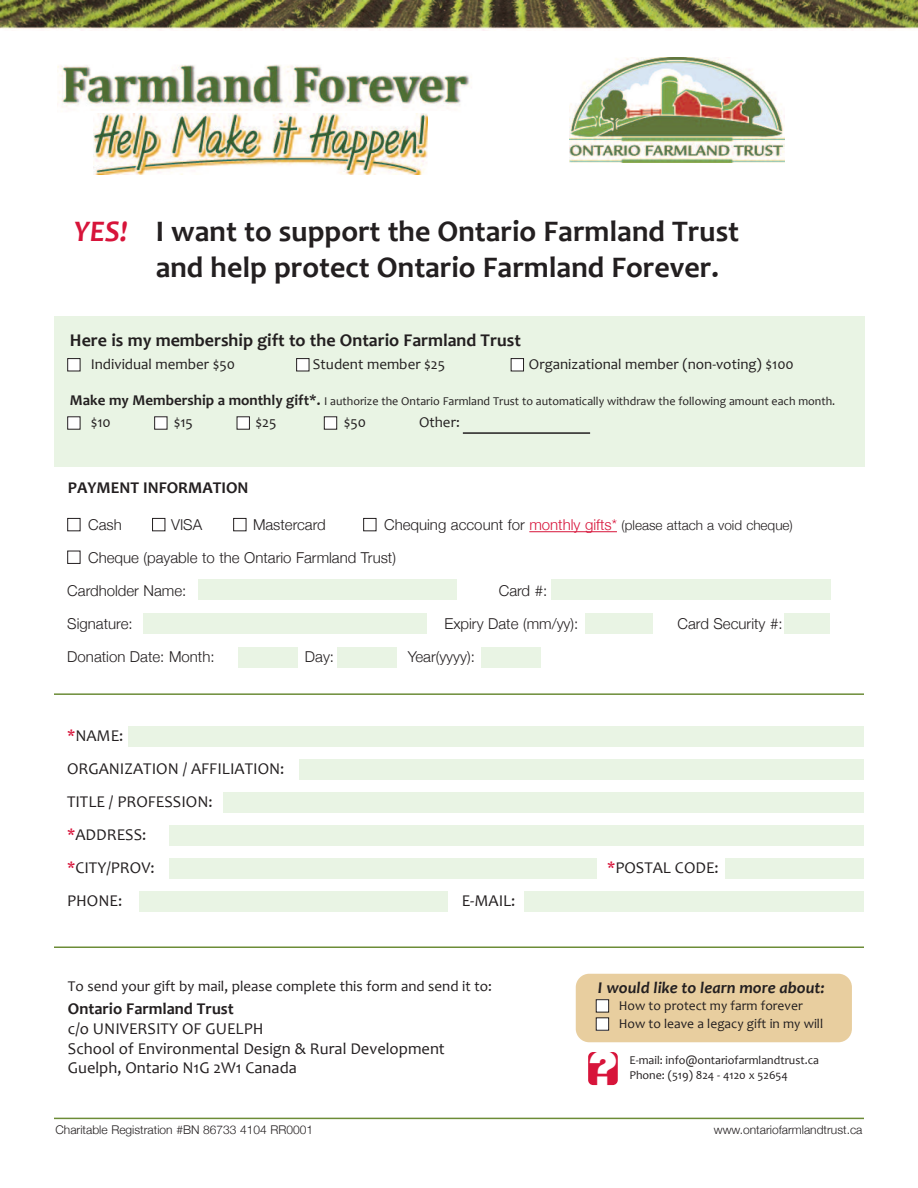
<style>
.page{position:relative;width:918px;height:1188px;background:#fff}
.page>*{position:absolute;margin:0;border:0;box-sizing:border-box;transform-origin:0 0}
.t1{font:900 48px "Helvetica Neue";color:#fff}
.t2{font:700 30px/36px "Candara";color:#231f20}
.t3{font:700 18px "Candara";color:#231f20}
.t4{font:16.5px/33px "Candara";color:#231f20}
.t5{font:700 16.5px "Candara";color:#231f20}
.t6{font:italic 700 16.5px "Candara";color:#231f20}
.t7{font:300 15px "Helvetica Neue";color:#231f20}
.t8{font:15px "Candara";color:#231f20}
.t9{font:300 13.5px "Helvetica Neue";color:#231f20}
.t10{font:13.5px/18px "Candara";color:#231f20}
.t11{font:12px/14.4px "Candara";color:#231f20}
.t12{font:300 12px "Helvetica Neue";color:#231f20}
.s1{font-style:italic;color:#d7143a}
.s2{font-weight:700;font-size:15px}
.s3{font-size:15px}
.s4{font-size:15px;color:#d7143a}
.s5{color:#d7143a}
</style>
<div class="page">
<div style="left:54px;top:316px;width:810px;height:150px;background:#e9f4e4"></div>
<hr style="left:529px;top:531px;width:88px;height:1px;background:#d7143a">
<div style="left:576px;top:974px;width:276px;height:68px;background:#e8ce9f;border-radius:14px"></div>
<div style="left:588px;top:1052px;width:30px;height:33px;background:#d7143a;border-radius:5px"></div>
<img style="left:0;top:0;width:918px;height:31px">
<div style="left:129px;top:726px;width:735px;height:21px;background:#e9f4e4"></div>
<div style="left:551px;top:579px;width:279px;height:21px;background:#e9f4e4"></div>
<div style="left:199px;top:579px;width:258px;height:21px;background:#e9f4e4"></div>
<div style="left:784px;top:613px;width:46px;height:21px;background:#e9f4e4"></div>
<div style="left:585px;top:613px;width:68px;height:21px;background:#e9f4e4"></div>
<div style="left:144px;top:613px;width:283px;height:21px;background:#e9f4e4"></div>
<div style="left:239px;top:647px;width:59px;height:21px;background:#e9f4e4"></div>
<div style="left:337px;top:647px;width:60px;height:21px;background:#e9f4e4"></div>
<div style="left:481px;top:647px;width:59px;height:21px;background:#e9f4e4"></div>
<div style="left:299px;top:759px;width:565px;height:21px;background:#e9f4e4"></div>
<div style="left:224px;top:792px;width:640px;height:20px;background:#e9f4e4"></div>
<div style="left:169px;top:826px;width:695px;height:20px;background:#e9f4e4"></div>
<div style="left:725px;top:858px;width:139px;height:21px;background:#e9f4e4"></div>
<div style="left:170px;top:858px;width:427px;height:21px;background:#e9f4e4"></div>
<div style="left:139px;top:891px;width:309px;height:21px;background:#e9f4e4"></div>
<div style="left:525px;top:891px;width:339px;height:21px;background:#e9f4e4"></div>
<img style="left:57px;top:64px;width:415px;height:47px">
<img style="left:569px;top:57px;width:216px;height:105px">
<hr style="left:54px;top:1118px;width:810px;height:1px;background:#6c8c37">
<hr style="left:54px;top:946px;width:810px;height:2px;background:#6c8c37">
<hr style="left:54px;top:693px;width:810px;height:2px;background:#6c8c37">
<div style="left:596px;top:1000px;width:13px;height:12px;background:#fff"></div>
<div style="left:596px;top:1000px;width:13px;height:12px;border:1px solid #231f20"></div>
<div style="left:68px;top:518px;width:12px;height:13px;border:1px solid #231f20"></div>
<div style="left:68px;top:417px;width:12px;height:12px;background:#fff"></div>
<div style="left:155px;top:417px;width:12px;height:12px;background:#fff"></div>
<div style="left:237px;top:417px;width:12px;height:12px;background:#fff"></div>
<div style="left:237px;top:417px;width:13px;height:12px;border:1px solid #231f20"></div>
<div style="left:324px;top:417px;width:13px;height:12px;background:#fff"></div>
<div style="left:324px;top:417px;width:13px;height:12px;border:1px solid #231f20"></div>
<div style="left:68px;top:359px;width:12px;height:12px;background:#fff"></div>
<div style="left:68px;top:358px;width:12px;height:13px;border:1px solid #231f20"></div>
<div style="left:297px;top:359px;width:12px;height:12px;background:#fff"></div>
<div style="left:296px;top:358px;width:13px;height:13px;border:1px solid #231f20"></div>
<div style="left:511px;top:359px;width:13px;height:12px;background:#fff"></div>
<div style="left:511px;top:358px;width:13px;height:13px;border:1px solid #231f20"></div>
<div style="left:68px;top:551px;width:12px;height:13px;border:1px solid #231f20"></div>
<div style="left:152px;top:518px;width:13px;height:13px;border:1px solid #231f20"></div>
<div style="left:233px;top:518px;width:13px;height:13px;border:1px solid #231f20"></div>
<div style="left:363px;top:518px;width:13px;height:13px;border:1px solid #231f20"></div>
<div style="left:596px;top:1018px;width:13px;height:12px;background:#fff"></div>
<div style="left:596px;top:1018px;width:13px;height:12px;border:1px solid #231f20"></div>
<hr style="left:463px;top:432px;width:127px;height:2px;background:#231f20">
<img style="left:94px;top:114px;width:333px;height:60px">
<h2 class="t2" style="left:156px;top:216px;width:585px;text-indent:-82px"><span class="s1">YES!</span> I want to support the Ontario Farmland Trust and help protect Ontario Farmland Forever.</h2>
<p class="t3" style="left:70px;top:333px;width:452px">Here is my membership gift to the Ontario Farmland Trust</p>
<p class="t8" style="left:91px;top:358px;width:146px">Individual member $50</p>
<p class="t8" style="left:313px;top:358px;width:134px">Student member $25</p>
<p class="t8" style="left:529px;top:358px;width:266px">Organizational member (non-voting) $100</p>
<p class="t11" style="left:70px;top:395px;width:767px"><span class="s2">Make my Membership a monthly gift*.</span> I authorize the Ontario Farmland Trust to automatically withdraw the following amount each month.</p>
<p class="t8" style="left:91px;top:417px;width:22px">$10</p>
<p class="t8" style="left:174px;top:417px;width:21px">$15</p>
<p class="t8" style="left:256px;top:417px;width:22px">$25</p>
<p class="t8" style="left:344px;top:417px;width:24px">$50</p>
<p class="t8" style="left:419px;top:417px;width:42px">Other:</p>
<p class="t5" style="left:68px;top:482px;width:182px">PAYMENT INFORMATION</p>
<p class="t7" style="left:88px;top:516px;width:35px">Cash</p>
<p class="t7" style="left:171px;top:516px;width:33px">VISA</p>
<p class="t7" style="left:253px;top:516px;width:74px">Mastercard</p>
<p class="t9" style="left:384px;top:517px;width:410px"><span class="s3">Chequing account for</span> <span class="s4">monthly gifts*</span> (please attach a void cheque)</p>
<p class="t7" style="left:88px;top:549px;width:309px">Cheque (payable to the Ontario Farmland Trust)</p>
<p class="t7" style="left:67px;top:582px;width:121px">Cardholder Name:</p>
<p class="t7" style="left:499px;top:582px;width:50px">Card #:</p>
<p class="t7" style="left:67px;top:615px;width:67px">Signature:</p>
<p class="t7" style="left:444px;top:615px;width:135px">Expiry Date (mm/yy):</p>
<p class="t7" style="left:678px;top:615px;width:107px">Card Security #:</p>
<p class="t7" style="left:67px;top:648px;width:149px">Donation Date: Month:</p>
<p class="t7" style="left:305px;top:648px;width:31px">Day:</p>
<p class="t7" style="left:408px;top:648px;width:69px">Year(yyyy):</p>
<p class="t4" style="left:67px;top:721px;width:219px"><span class="s5">*</span>NAME:<br>ORGANIZATION / AFFILIATION:<br>TITLE / PROFESSION: <span class="s5">*</span>ADDRESS:<br><span class="s5">*</span>CITY/PROV:</p>
<p class="t4" style="left:67px;top:886px;width:57px">PHONE:</p>
<p class="t4" style="left:462px;top:886px;width:55px">E-MAIL:</p>
<p class="t8" style="left:68px;top:980px;width:426px">To send your gift by mail, please complete this form and send it to:</p>
<p class="t5" style="left:68px;top:1002px;width:167px">Ontario Farmland Trust</p>
<p class="t4" style="left:68px;top:1020px;width:378px;line-height:19.8px">c/o UNIVERSITY OF GUELPH<br>School of Environmental Design &amp; Rural Development<br>Guelph, Ontario N1G 2W1 Canada</p>
<p class="t4" style="left:607px;top:853px;width:113px"><span class="s5">*</span>POSTAL CODE:</p>
<p class="t6" style="left:598px;top:981px;width:228px">I would like to learn more about:</p>
<p class="t10" style="left:619px;top:998px;width:206px">How to protect my farm forever<br>How to leave a legacy gift in my will</p>
<p class="t11" style="left:629px;top:1054px;width:191px">E-mail: info@ontariofarmlandtrust.ca<br>Phone: (519) 824 - 4120 x 52654</p>
<h1 class="t1" style="left:589px;top:1052px;width:29px">?</h1>
<p class="t12" style="left:56px;top:1122px;width:259px">Charitable Registration #BN 86733 4104 RR0001</p>
<p class="t12" style="left:714px;top:1122px;width:150px">www.ontariofarmlandtrust.ca</p>
</div>
